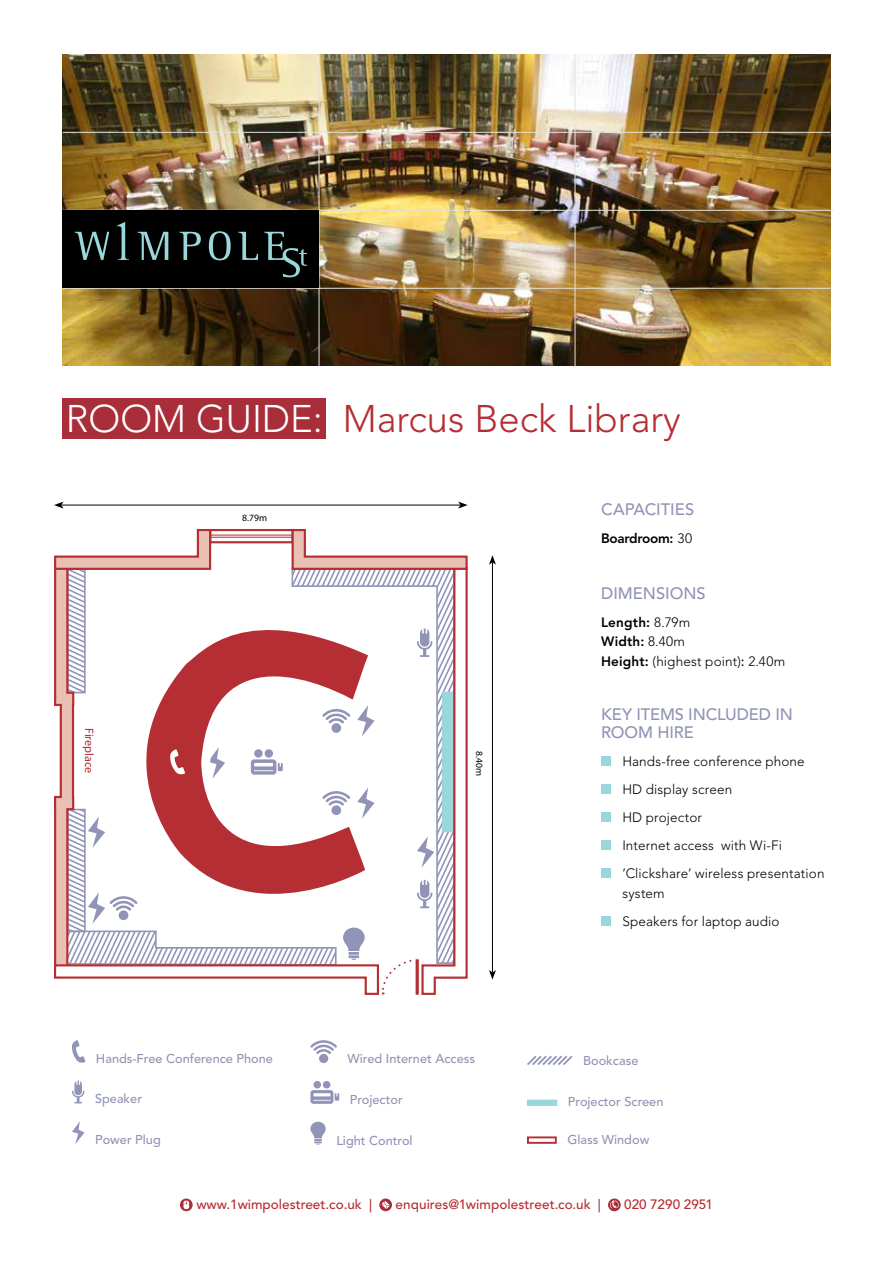
<style>
.page{position:relative;width:893px;height:1263px;background:#fff}
.page>*{position:absolute;margin:0;border:0;box-sizing:border-box;transform-origin:0 0}
.t1{font:300 38.25px "Avenir LT Std";color:#b42e34}
.t2{font:500 16.5px/18px "Avenir LT Std";letter-spacing:-.005em;color:#9194b6}
.t3{font:300 13.5px/28px "Avenir LT Std";letter-spacing:.01em;color:#000}
.t4{font:500 13.5px "Avenir LT Std";color:#b42e34}
.t5{font:800 13.5px "Avenir LT Std";letter-spacing:-.02em;color:#000}
.t6{font:500 12.75px "Avenir LT Std";color:#9194b6}
.t7{font:12.15px "Myriad Pro";letter-spacing:-.005em;color:#b42e34}
.t8{font:9.6px "Myriad Pro";color:#000}
.s1{color:#fff}
.s2{font-weight:300}
.s3{font-weight:800}
.s4{font-weight:500}
</style>
<div class="page">
<img style="left:63px;top:54px;width:768px;height:312px">
<hr style="left:63px;top:132px;width:768px;height:1px;background:#e3e3dd">
<hr style="left:319px;top:54px;width:1px;height:312px;background:#e3e3dd">
<hr style="left:63px;top:288px;width:768px;height:1px;background:#e3e3dd">
<hr style="left:575px;top:54px;width:1px;height:312px;background:#e3e3dd">
<hr style="left:63px;top:210px;width:770px;height:1px;background:#e3e3dd">
<div style="left:63px;top:211px;width:256px;height:77px;background:#000"></div>
<svg style="left:75px;top:222px;width:232px;height:55px"></svg>
<svg style="left:180px;top:1198px;width:13px;height:13px"></svg>
<svg style="left:183px;top:1200px;width:6px;height:9px"></svg>
<svg style="left:379px;top:1198px;width:13px;height:13px"></svg>
<svg style="left:382px;top:1201px;width:8px;height:8px"></svg>
<svg style="left:608px;top:1198px;width:13px;height:13px"></svg>
<svg style="left:610px;top:1200px;width:9px;height:8px"></svg>
<div style="left:601px;top:756px;width:10px;height:10px;background:#9ad7db"></div>
<div style="left:601px;top:784px;width:10px;height:10px;background:#9ad7db"></div>
<div style="left:601px;top:812px;width:10px;height:10px;background:#9ad7db"></div>
<div style="left:601px;top:840px;width:10px;height:10px;background:#9ad7db"></div>
<div style="left:601px;top:868px;width:10px;height:10px;background:#9ad7db"></div>
<div style="left:601px;top:916px;width:10px;height:9px;background:#9ad7db"></div>
<svg style="left:72px;top:1040px;width:13px;height:23px"></svg>
<svg style="left:72px;top:1080px;width:12px;height:23px"></svg>
<svg style="left:72px;top:1121px;width:13px;height:23px"></svg>
<div style="left:319px;top:1054px;width:9px;height:9px;background:#9194b6;border-radius:50%"></div>
<svg style="left:310px;top:1040px;width:27px;height:14px"></svg>
<div style="left:310px;top:1090px;width:23px;height:14px;background:#9194b6;border-radius:3px"></div>
<svg style="left:313px;top:1093px;width:26px;height:8px"></svg>
<div style="left:313px;top:1081px;width:8px;height:7px;background:#9194b6;border-radius:50%"></div>
<div style="left:323px;top:1081px;width:7px;height:7px;background:#9194b6;border-radius:50%"></div>
<svg style="left:310px;top:1122px;width:16px;height:23px"></svg>
<svg style="left:527px;top:1055px;width:46px;height:10px"></svg>
<div style="left:527px;top:1099px;width:30px;height:7px;background:#9ad7db"></div>
<svg style="left:527px;top:1136px;width:30px;height:8px"></svg>
<div style="left:63px;top:398px;width:263px;height:40px;background:#a82e39"></div>
<hr style="left:61px;top:505px;width:399px;height:1px;background:#000">
<svg style="left:54px;top:502px;width:10px;height:6px"></svg>
<svg style="left:458px;top:502px;width:10px;height:6px"></svg>
<hr style="left:492px;top:562px;width:1px;height:410px;background:#000">
<svg style="left:489px;top:555px;width:7px;height:10px"></svg>
<svg style="left:489px;top:970px;width:7px;height:9px"></svg>
<svg style="left:54px;top:529px;width:414px;height:467px"></svg>
<h1 class="t1" style="left:66px;top:396px;width:616px"><span class="s1">ROOM GUIDE:</span> Marcus Beck Library</h1>
<p class="t7" style="left:97px;top:728px;width:47px;rotate:90deg">Fireplace</p>
<p class="t8" style="left:242px;top:512px;width:26px">8.79m</p>
<p class="t8" style="left:485px;top:751px;width:26px;rotate:90deg">8.40m</p>
<p class="t6" style="left:96px;top:1051px;width:178px">Hands-Free Conference Phone</p>
<p class="t6" style="left:95px;top:1092px;width:49px">Speaker</p>
<p class="t6" style="left:95px;top:1132px;width:67px">Power Plug</p>
<p class="t6" style="left:348px;top:1051px;width:129px">Wired Internet Access</p>
<p class="t6" style="left:350px;top:1092px;width:54px">Projector</p>
<p class="t6" style="left:336px;top:1133px;width:78px">Light Control</p>
<p class="t2" style="left:601px;top:500px;width:95px">CAPACITIES</p>
<p class="t5" style="left:601px;top:530px;width:93px">Boardroom: <span class="s2">30</span></p>
<p class="t2" style="left:601px;top:584px;width:106px">DIMENSIONS</p>
<p class="t3" style="left:601px;top:612px;width:186px;line-height:19.5px"><span class="s3">Length:</span> 8.79m<br><span class="s3">Width:</span> 8.40m<br><span class="s3">Height:</span> (highest point)<span class="s4">:</span> 2.40m</p>
<p class="t2" style="left:601px;top:706px;width:193px">KEY ITEMS INCLUDED IN<br>ROOM HIRE</p>
<p class="t3" style="left:622px;top:747px;width:204px">Hands-free conference phone<br>HD display screen<br>HD projector<br>Internet access with Wi-Fi ’Clickshare’ wireless presentation</p>
<p class="t3" style="left:622px;top:879px;width:159px">system<br>Speakers for laptop audio</p>
<p class="t6" style="left:583px;top:1053px;width:57px">Bookcase</p>
<p class="t6" style="left:568px;top:1094px;width:97px">Projector Screen</p>
<p class="t6" style="left:567px;top:1132px;width:83px">Glass Window</p>
<p class="t4" style="left:196px;top:1196px;width:177px">www.1wimpolestreet.co.uk |</p>
<p class="t4" style="left:395px;top:1196px;width:207px">enquires@1wimpolestreet.co.uk |</p>
<p class="t4" style="left:624px;top:1196px;width:90px">020 7290 2951</p>
</div>
